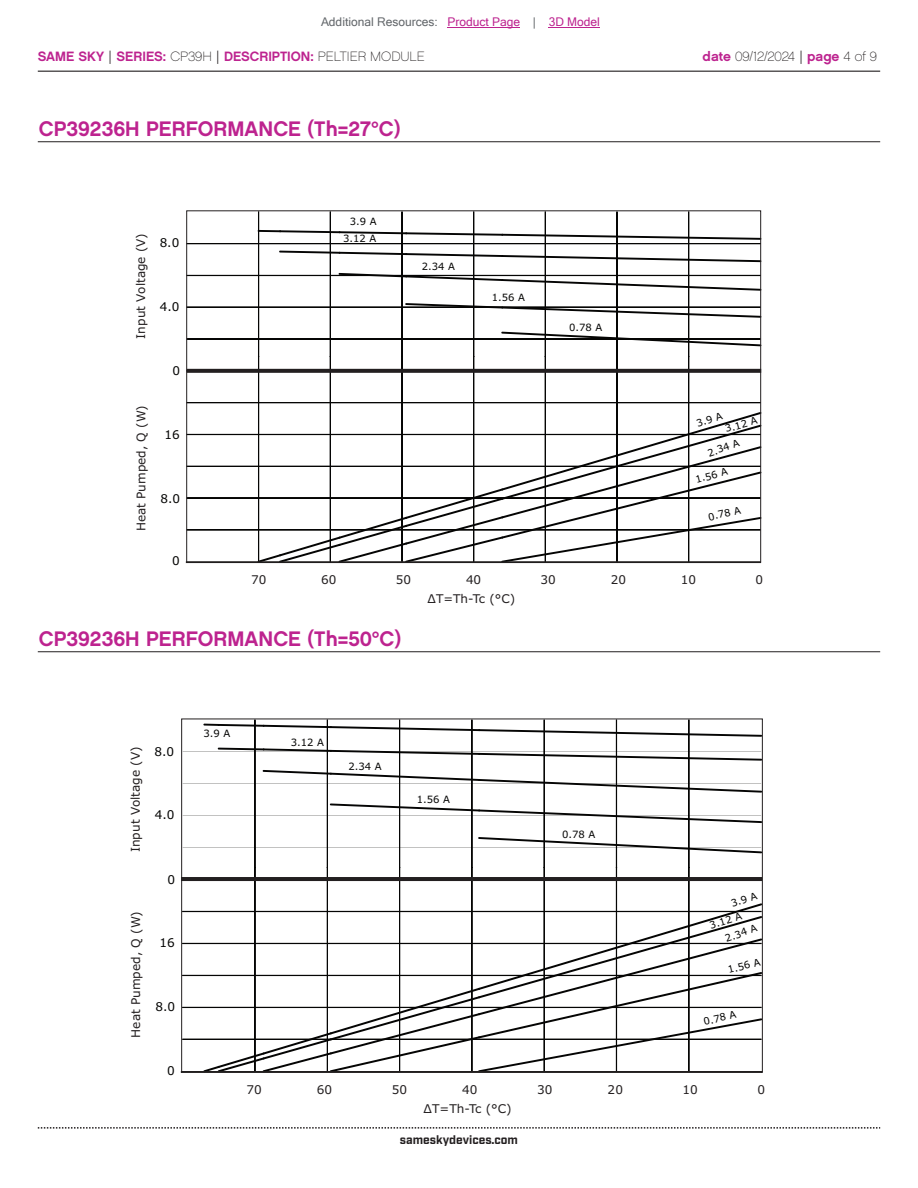
<style>
.page{position:relative;width:918px;height:1188px;background:#fff}
.page>*{position:absolute;margin:0;border:0;box-sizing:border-box;transform-origin:0 0}
.t1{font:21px "Chalet New York Nineteen Sixty";color:#bd238f}
.t2{font:13.5px "Chalet New York Nineteen Sixty";color:#bd238f}
.t3{font:13.5px "Chalet Paris Nineteen Sixty";letter-spacing:-.005em;color:#231f20}
.t4{font:12px "Verdana";color:#231f20}
.t5{font:12px "Microsoft Sans Serif";color:#63676b}
.t6{font:12px "Verdana";color:#050504}
.t7{font:700 12px "Industry";color:#231f20}
.t8{font:10.05px "Verdana";color:#050504}
.s1{color:#bd238f}
.s2{font-family:"Industry";color:#231f20}
.s3{font-family:"Chalet Paris Nineteen Sixty";color:#231f20}
.s4{font-family:"Chalet New York Nineteen Sixty";color:#bd238f}
.s5{font-family:"Industry"}
</style>
<div class="page">
<hr style="left:38px;top:71px;width:842px;height:1px;background:#231f20">
<svg style="left:38px;top:1127px;width:842px;height:2px"></svg>
<svg style="left:188px;top:212px;width:571px;height:349px"></svg>
<svg style="left:188px;top:369px;width:571px;height:4px;background:#2c2829"></svg>
<hr style="left:38px;top:141px;width:842px;height:1px;background:#231f20">
<svg style="left:183px;top:720px;width:578px;height:351px"></svg>
<hr style="left:181px;top:877px;width:581px;height:4px;background:#231f20">
<hr style="left:38px;top:651px;width:842px;height:1px;background:#231f20">
<hr style="left:448px;top:27px;width:72px;height:1px;background:#bd238f">
<hr style="left:549px;top:27px;width:51px;height:1px;background:#bd238f">
<p class="t5" style="left:321px;top:15px;width:280px">Additional Resources: <span class="s1">Product Page</span> | <span class="s1">3D Model</span></p>
<p class="t2" style="left:38px;top:47px;width:389px">SAME SKY <span class="s2">|</span> SERIES: <span class="s3">CP39H</span> <span class="s2">|</span> DESCRIPTION: <span class="s3">PELTIER MODULE</span></p>
<p class="t3" style="left:703px;top:48px;width:176px"><span class="s4">date</span> 09/12/2024 <span class="s5">|</span> <span class="s4">page</span> 4 of 9</p>
<h1 class="t1" style="left:39px;top:115px;width:363px">CP39236H PERFORMANCE (Th=27°C)</h1>
<p class="t4" style="left:132px;top:339px;width:107px;rotate:-90deg">Input Voltage (V)</p>
<p class="t4" style="left:133px;top:531px;width:128px;rotate:-90deg">Heat Pumped, Q (W)</p>
<p class="t6" style="left:160px;top:234px;width:21px">8.0</p>
<p class="t6" style="left:160px;top:298px;width:21px">4.0</p>
<p class="t6" style="left:173px;top:362px;width:9px">0</p>
<p class="t6" style="left:165px;top:426px;width:17px">16</p>
<p class="t6" style="left:161px;top:490px;width:21px">8.0</p>
<p class="t6" style="left:172px;top:552px;width:9px">0</p>
<p class="t8" style="left:350px;top:215px;width:28px">3.9 A</p>
<p class="t8" style="left:343px;top:231px;width:35px">3.12 A</p>
<p class="t8" style="left:422px;top:259px;width:35px">2.34 A</p>
<p class="t8" style="left:492px;top:290px;width:35px">1.56 A</p>
<p class="t8" style="left:569px;top:320px;width:35px">0.78 A</p>
<p class="t8" style="left:695px;top:417px;width:28px;rotate:-18deg">3.9 A</p>
<p class="t8" style="left:723px;top:422px;width:35px;rotate:-15deg">3.12 A</p>
<p class="t8" style="left:706px;top:447px;width:35px;rotate:-19deg">2.34 A</p>
<p class="t8" style="left:694px;top:473px;width:35px;rotate:-14deg">1.56 A</p>
<p class="t8" style="left:707px;top:510px;width:35px;rotate:-13deg">0.78 A</p>
<p class="t4" style="left:251px;top:572px;width:17px">70</p>
<p class="t4" style="left:321px;top:572px;width:17px">60</p>
<p class="t4" style="left:396px;top:572px;width:17px">50</p>
<p class="t4" style="left:466px;top:572px;width:17px">40</p>
<p class="t4" style="left:540px;top:572px;width:17px">30</p>
<p class="t4" style="left:611px;top:572px;width:17px">20</p>
<p class="t4" style="left:681px;top:572px;width:17px">10</p>
<p class="t4" style="left:755px;top:572px;width:9px">0</p>
<p class="t4" style="left:428px;top:590px;width:89px">ΔT=Th-Tc (°C)</p>
<h1 class="t1" style="left:39px;top:625px;width:364px">CP39236H PERFORMANCE (Th=50°C)</h1>
<p class="t4" style="left:127px;top:852px;width:107px;rotate:-90deg">Input Voltage (V)</p>
<p class="t4" style="left:128px;top:1038px;width:128px;rotate:-90deg">Heat Pumped, Q (W)</p>
<p class="t6" style="left:155px;top:743px;width:21px">8.0</p>
<p class="t6" style="left:155px;top:807px;width:21px">4.0</p>
<p class="t6" style="left:167px;top:871px;width:9px">0</p>
<p class="t6" style="left:160px;top:935px;width:17px">16</p>
<p class="t6" style="left:155px;top:999px;width:21px">8.0</p>
<p class="t6" style="left:167px;top:1062px;width:9px">0</p>
<p class="t8" style="left:203px;top:726px;width:28px">3.9 A</p>
<p class="t8" style="left:291px;top:736px;width:35px">3.12 A</p>
<p class="t8" style="left:349px;top:760px;width:35px">2.34 A</p>
<p class="t8" style="left:417px;top:793px;width:35px">1.56 A</p>
<p class="t8" style="left:562px;top:827px;width:35px">0.78 A</p>
<p class="t8" style="left:729px;top:897px;width:28px;rotate:-18deg">3.9 A</p>
<p class="t8" style="left:708px;top:919px;width:35px;rotate:-17deg">3.12 A</p>
<p class="t8" style="left:723px;top:932px;width:35px;rotate:-19deg">2.34 A</p>
<p class="t8" style="left:726px;top:963px;width:35px;rotate:-14deg">1.56 A</p>
<p class="t8" style="left:702px;top:1015px;width:35px;rotate:-13deg">0.78 A</p>
<p class="t4" style="left:246px;top:1081px;width:17px">70</p>
<p class="t4" style="left:317px;top:1081px;width:17px">60</p>
<p class="t4" style="left:392px;top:1081px;width:17px">50</p>
<p class="t4" style="left:462px;top:1081px;width:17px">40</p>
<p class="t4" style="left:537px;top:1081px;width:17px">30</p>
<p class="t4" style="left:608px;top:1081px;width:17px">20</p>
<p class="t4" style="left:682px;top:1081px;width:17px">10</p>
<p class="t4" style="left:757px;top:1081px;width:9px">0</p>
<p class="t4" style="left:424px;top:1100px;width:90px">ΔT=Th-Tc (°C)</p>
<p class="t7" style="left:400px;top:1132px;width:120px">sameskydevices.com</p>
</div>
